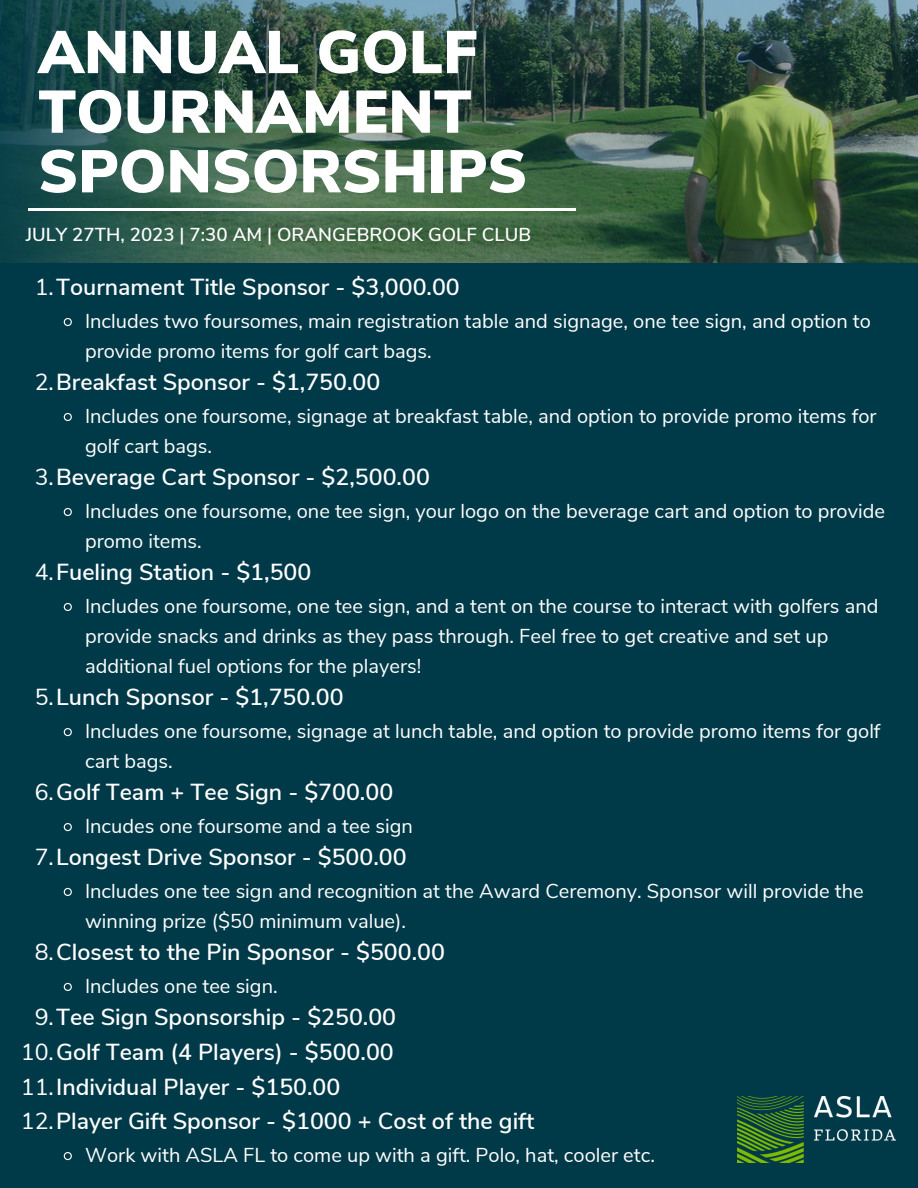
<style>
.page{position:relative;width:918px;height:1188px;background:#003a48}
.page>*{position:absolute;margin:0;border:0;box-sizing:border-box;transform-origin:0 0}
.t1{font:900 60px/59.7px "Nunito Sans";color:#fff}
.t2{font:600 23.1px "Nunito Sans";color:#fff}
.t3{font:20.1px/30.2px "Nunito Sans";color:#fff}
.t4{font:600 18.75px "Nunito Sans";color:#fff}
.s1{font-weight:400}
</style>
<div class="page">
<img style="left:427px;top:0;width:491px;height:263px">
<svg style="left:0;top:0;width:427px;height:263px;background:#305749"></svg>
<img style="left:738px;top:1096px;width:157px;height:67px">
<hr style="left:28px;top:209px;width:547px;height:2px;background:#fff">
<svg style="left:63px;top:318px;width:9px;height:9px"></svg>
<svg style="left:63px;top:413px;width:9px;height:9px"></svg>
<svg style="left:63px;top:508px;width:9px;height:8px"></svg>
<svg style="left:63px;top:602px;width:9px;height:9px"></svg>
<svg style="left:63px;top:728px;width:9px;height:9px"></svg>
<svg style="left:63px;top:823px;width:9px;height:9px"></svg>
<svg style="left:63px;top:887px;width:9px;height:9px"></svg>
<svg style="left:63px;top:982px;width:9px;height:9px"></svg>
<svg style="left:63px;top:1152px;width:9px;height:9px"></svg>
<p class="t1" style="left:38px;top:24px;width:490px">ANNUAL GOLF<br>TOURNAMENT<br>SPONSORSHIPS</p>
<p class="t4" style="left:26px;top:222px;width:507px">JULY 27TH, 2023 | 7:30 AM | ORANGEBROOK GOLF CLUB</p>
<p class="t2" style="left:35px;top:272px;width:427px"><span class="s1">1.</span>Tournament Title Sponsor - $3,000.00</p>
<p class="t3" style="left:85px;top:306px;width:787px">Includes two foursomes, main registration table and signage, one tee sign, and option to provide promo items for golf cart bags.</p>
<p class="t2" style="left:35px;top:367px;width:347px"><span class="s1">2.</span>Breakfast Sponsor - $1,750.00</p>
<p class="t3" style="left:85px;top:401px;width:793px">Includes one foursome, signage at breakfast table, and option to provide promo items for golf cart bags.</p>
<p class="t2" style="left:35px;top:462px;width:397px"><span class="s1">3.</span>Beverage Cart Sponsor - $2,500.00</p>
<p class="t3" style="left:85px;top:496px;width:801px">Includes one foursome, one tee sign, your logo on the beverage cart and option to provide promo items.</p>
<p class="t2" style="left:35px;top:557px;width:278px"><span class="s1">4.</span>Fueling Station - $1,500</p>
<p class="t3" style="left:85px;top:591px;width:795px">Includes one foursome, one tee sign, and a tent on the course to interact with golfers and provide snacks and drinks as they pass through. Feel free to get creative and set up additional fuel options for the players!</p>
<p class="t2" style="left:35px;top:682px;width:310px"><span class="s1">5.</span>Lunch Sponsor - $1,750.00</p>
<p class="t3" style="left:85px;top:716px;width:797px">Includes one foursome, signage at lunch table, and option to provide promo items for golf cart bags.</p>
<p class="t2" style="left:35px;top:777px;width:360px"><span class="s1">6.</span>Golf Team + Tee Sign - $700.00</p>
<p class="t3" style="left:85px;top:811px;width:329px">Incudes one foursome and a tee sign</p>
<p class="t2" style="left:35px;top:842px;width:374px"><span class="s1">7.</span>Longest Drive Sponsor - $500.00</p>
<p class="t3" style="left:85px;top:876px;width:780px">Includes one tee sign and recognition at the Award Ceremony. Sponsor will provide the winning prize ($50 minimum value).</p>
<p class="t2" style="left:35px;top:937px;width:412px"><span class="s1">8.</span>Closest to the Pin Sponsor - $500.00</p>
<p class="t3" style="left:85px;top:971px;width:194px">Includes one tee sign.</p>
<p class="t2" style="left:35px;top:1002px;width:363px"><span class="s1">9.</span>Tee Sign Sponsorship - $250.00</p>
<p class="t2" style="left:21px;top:1037px;width:374px"><span class="s1">10.</span>Golf Team (4 Players) - $500.00</p>
<p class="t2" style="left:21px;top:1071px;width:321px"><span class="s1">11.</span>Individual Player - $150.00</p>
<p class="t2" style="left:21px;top:1106px;width:515px"><span class="s1">12.</span>Player Gift Sponsor - $1000 + Cost of the gift</p>
<p class="t3" style="left:85px;top:1140px;width:571px">Work with ASLA FL to come up with a gift. Polo, hat, cooler etc.</p>
</div>
